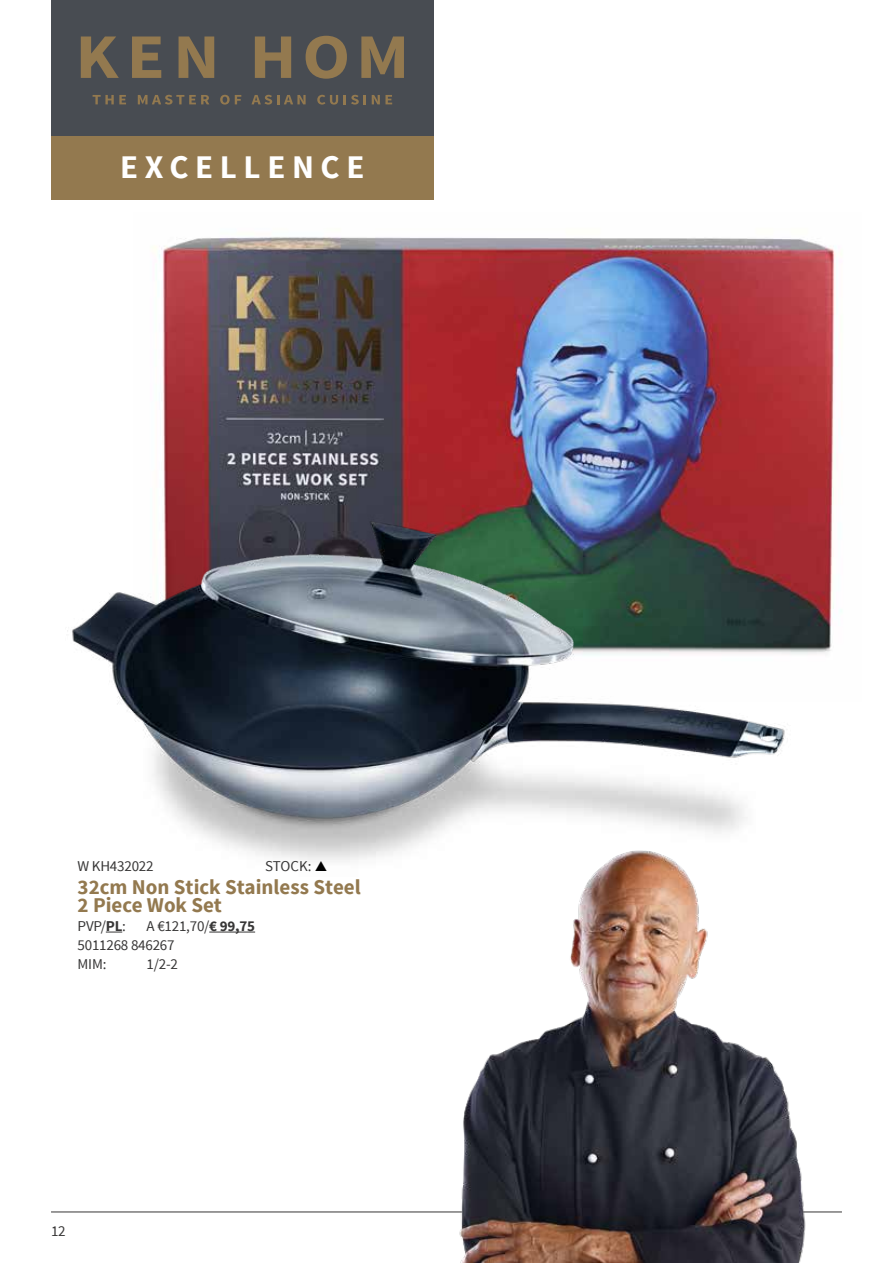
<style>
.page{position:relative;width:893px;height:1263px;background:#fff}
.page>*{position:absolute;margin:0;border:0;box-sizing:border-box;transform-origin:0 0}
.t1{font:700 33px "Source Sans Pro";letter-spacing:.2em;color:#fff}
.t2{font:700 21px/18px "Source Sans Pro";color:#93794f}
.t3{font:15px/19.2px "Source Sans Pro";letter-spacing:-.015em;color:#373636}
.s1{font-weight:700}
</style>
<div class="page">
<hr style="left:892px;top:0;width:1px;height:1263px;background:#484c52">
<img style="left:153px;top:237px;width:689px;height:417px">
<hr style="left:51px;top:1211px;width:791px;height:1px;background:#373636">
<div style="left:51px;top:0;width:383px;height:136px;background:#484c52"></div>
<div style="left:51px;top:136px;width:383px;height:64px;background:#93794f"></div>
<svg style="left:81px;top:37px;width:38px;height:41px"></svg>
<svg style="left:132px;top:37px;width:29px;height:41px"></svg>
<svg style="left:179px;top:37px;width:35px;height:41px"></svg>
<svg style="left:255px;top:37px;width:36px;height:41px"></svg>
<svg style="left:306px;top:36px;width:41px;height:43px"></svg>
<svg style="left:361px;top:37px;width:43px;height:41px"></svg>
<svg style="left:93px;top:95px;width:33px;height:9px"></svg>
<svg style="left:138px;top:95px;width:71px;height:10px"></svg>
<svg style="left:220px;top:95px;width:21px;height:10px"></svg>
<svg style="left:251px;top:95px;width:55px;height:10px"></svg>
<svg style="left:317px;top:95px;width:21px;height:10px"></svg>
<svg style="left:344px;top:95px;width:22px;height:10px"></svg>
<svg style="left:372px;top:95px;width:20px;height:9px"></svg>
<img style="left:67px;top:482px;width:748px;height:380px">
<svg style="left:106px;top:932px;width:16px;height:1px"></svg>
<hr style="left:209px;top:932px;width:46px;height:1px;background:#373636">
<img style="left:437px;top:838px;width:388px;height:425px">
<svg style="left:315px;top:861px;width:12px;height:1px"></svg>
<h1 class="t1" style="left:120px;top:146px;width:246px">EXCELLENCE</h1>
<p class="t3" style="left:78px;top:857px;width:77px">W KH432022</p>
<p class="t3" style="left:265px;top:857px;width:48px">STOCK:</p>
<h2 class="t2" style="left:78px;top:878px;width:285px">32cm Non Stick Stainless Steel<br>2 Piece Wok Set</h2>
<p class="t3" style="left:78px;top:916px;width:50px">PVP/<span class="s1">PL</span>:</p>
<p class="t3" style="left:78px;top:916px;width:179px;text-indent:69px">A €121,70/<span class="s1">€ 99,75<br></span>5011268 846267<br>MIM:</p>
<p class="t3" style="left:147px;top:955px;width:33px">1/2-2</p>
<p class="t3" style="left:51px;top:1221px;width:16px">12</p>
</div>
